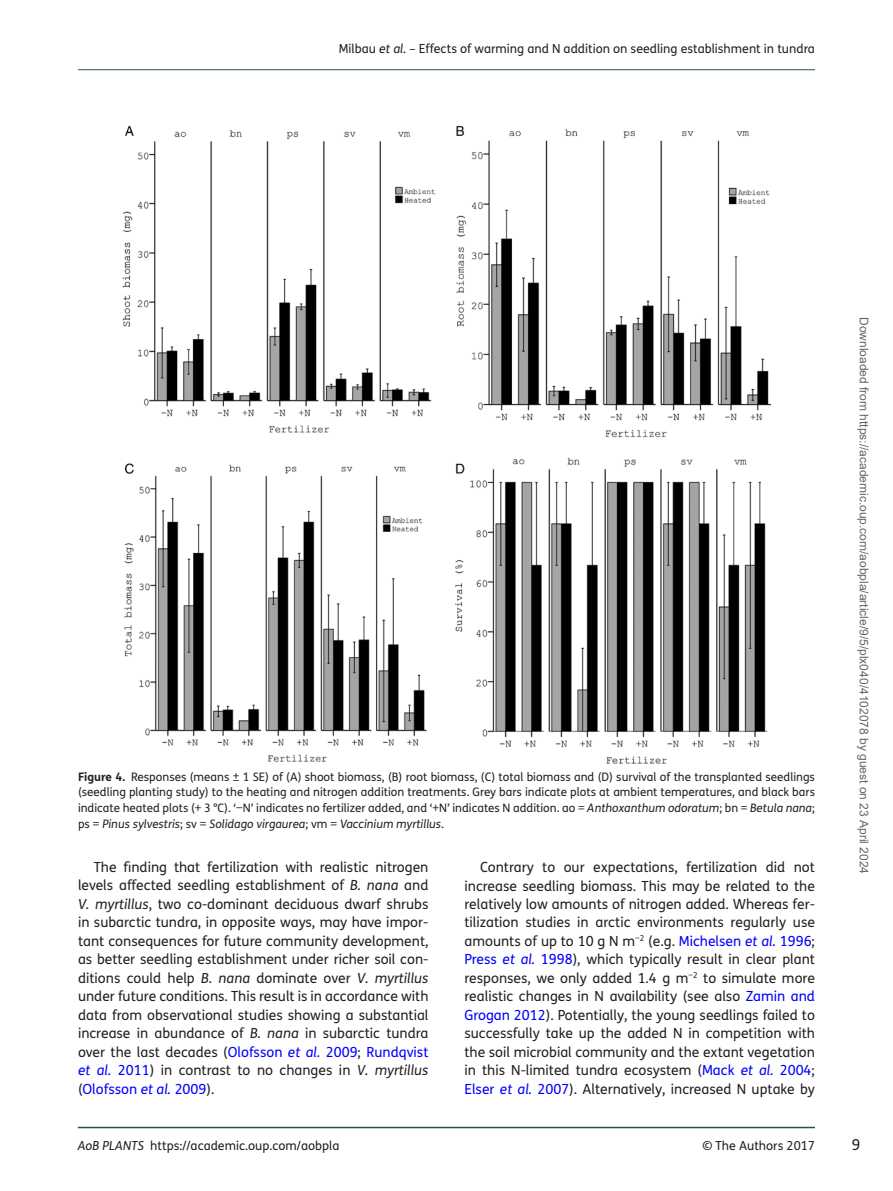
<style>
.page{position:relative;width:893px;height:1191px;background:#fff}
.page>*{position:absolute;margin:0;border:0;box-sizing:border-box;transform-origin:0 0}
.t1{font:15px "FS Me";color:#231f20}
.t2{font:13.95px/18.5px "FS Me";color:#231f20;text-align:justify}
.t3{font:12.45px "FS Me";color:#231f20}
.t4{font:12px "Arial";color:#666}
.t5{font:11.7px/15.8px "FS Me";color:#231f20;text-align:justify}
.s1{font-style:italic}
.s2{font-weight:700}
.s3{color:#00f}
.s4{font-style:italic;color:#00f}
</style>
<div class="page">
<hr style="left:78px;top:69px;width:737px;height:1px;background:#295157">
<hr style="left:78px;top:1126px;width:737px;height:2px;background:#295157">
<img style="left:122px;top:125px;width:648px;height:638px">
<p class="t3" style="left:339px;top:40px;width:478px">Milbau <span class="s1">et al.</span> – Effects of warming and N addition on seedling establishment in tundra</p>
<p class="t5" style="left:78px;top:768px;width:738px"><span class="s2">Figure 4.</span> Responses (means ± 1 SE) of (A) shoot biomass, (B) root biomass, (C) total biomass and (D) survival of the transplanted seedlings (seedling planting study) to the heating and nitrogen addition treatments. Grey bars indicate plots at ambient temperatures, and black bars indicate heated plots (+ 3 °C). ‘−N’ indicates no fertilizer added, and ‘+N’ indicates N addition. ao = <span class="s1">Anthoxanthum odoratum</span>; bn = <span class="s1">Betula nana</span>; ps = <span class="s1">Pinus sylvestris</span>; sv = <span class="s1">Solidago virgaurea</span>; vm = <span class="s1">Vaccinium myrtillus</span>.</p>
<p class="t2" style="left:78px;top:857px;width:352px;text-indent:16px">The finding that fertilization with realistic nitrogen levels affected seedling establishment of <span class="s1">B. nana</span> and <span class="s1">V. myrtillus</span>, two co-dominant deciduous dwarf shrubs in subarctic tundra, in opposite ways, may have impor&shy;tant consequences for future community development, as better seedling establishment under richer soil con&shy;ditions could help <span class="s1">B. nana</span> dominate over <span class="s1">V. myrtillus </span>under future conditions. This result is in accordance with data from observational studies showing a substantial increase in abundance of <span class="s1">B. nana</span> in subarctic tundra over the last decades (<span class="s3">Olofsson</span> <span class="s4">et al.</span> <span class="s3">2009</span>; <span class="s3">Rundqvist </span><span class="s4">et al.</span> <span class="s3">2011</span>) in contrast to no changes in <span class="s1">V. myrtillus </span>(<span class="s3">Olofsson</span> <span class="s4">et al.</span> <span class="s3">2009</span>).</p>
<p class="t2" style="left:464px;top:857px;width:352px;text-indent:16px">Contrary to our expectations, fertilization did not increase seedling biomass. This may be related to the relatively low amounts of nitrogen added. Whereas fer&shy;tilization studies in arctic environments regularly use amounts of up to 10 g N m<sup>−2</sup> (e.g. <span class="s3">Michelsen</span> <span class="s4">et al.</span> <span class="s3">1996</span>; <span class="s3">Press</span> <span class="s4">et al.</span> <span class="s3">1998</span>), which typically result in clear plant responses, we only added 1.4 g m<sup>−2</sup> to simulate more realistic changes in N availability (see also <span class="s3">Zamin and Grogan 2012</span>). Potentially, the young seedlings failed to successfully take up the added N in competition with the soil microbial community and the extant vegetation in this N-limited tundra ecosystem (<span class="s3">Mack</span> <span class="s4">et al.</span> <span class="s3">2004</span>; <span class="s3">Elser</span> <span class="s4">et al.</span> <span class="s3">2007</span>). Alternatively, increased N uptake by</p>
<p class="t4" style="left:868px;top:317px;width:558px;rotate:90deg">Downloaded from https://academic.oup.com/aobpla/article/9/5/plx040/4102078 by guest on 23 April 2024</p>
<p class="t3" style="left:78px;top:1137px;width:263px"><span class="s1">AoB PLANTS</span> https://academic.oup.com/aobpla</p>
<p class="t3" style="left:702px;top:1137px;width:114px">© The Authors 2017</p>
<p class="t1" style="left:852px;top:1134px;width:10px">9</p>
</div>
